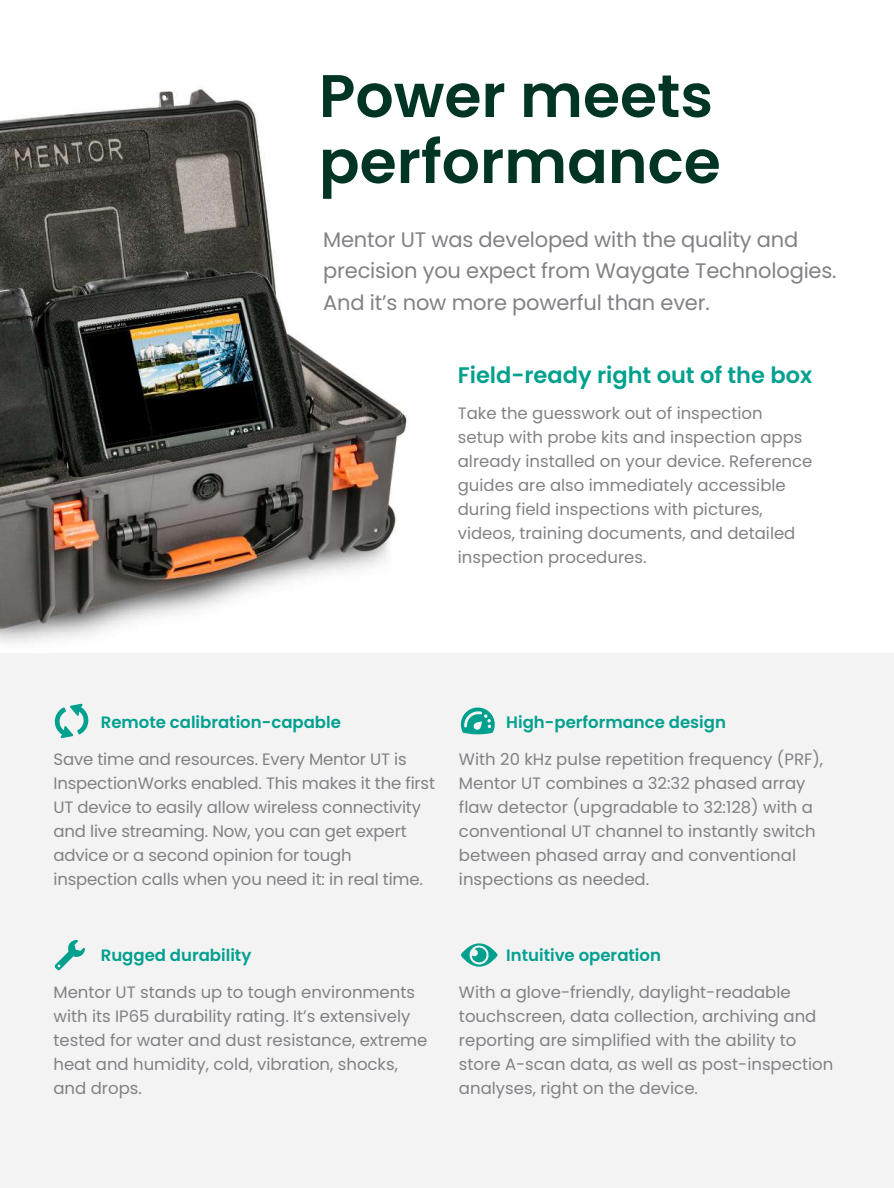
<style>
.page{position:relative;width:894px;height:1188px;background:#fff}
.page>*{position:absolute;margin:0;border:0;box-sizing:border-box;transform-origin:0 0}
.t1{font:600 60px/66px "Poppins";color:#003525}
.t2{font:600 22.5px "Poppins";color:#00a08e}
.t3{font:21px/31.5px "Poppins";letter-spacing:-.01em;color:#808285}
.t4{font:16.5px/24px "Poppins";color:#808285}
.t5{font:600 16.5px "Poppins";color:#00a08e}
</style>
<div class="page">
<hr style="left:893px;top:0;width:1px;height:1188px;background:#00a08e">
<div style="left:0;top:654px;width:893px;height:534px;background:#f3f3f4"></div>
<svg style="left:54px;top:704px;width:35px;height:34px"></svg>
<svg style="left:460px;top:708px;width:34px;height:26px"></svg>
<svg style="left:54px;top:940px;width:31px;height:31px"></svg>
<svg style="left:460px;top:943px;width:37px;height:24px"></svg>
<img style="left:0;top:89px;width:407px;height:554px">
<h1 class="t1" style="left:319px;top:63px;width:403px">Power meets performance</h1>
<p class="t3" style="left:323px;top:224px;width:514px">Mentor UT was developed with the quality and precision you expect from Waygate Technologies.<br>And it’s now more powerful than ever.</p>
<h2 class="t2" style="left:457px;top:362px;width:356px">Field-ready right out of the box</h2>
<p class="t4" style="left:457px;top:401px;width:356px">Take the guesswork out of inspection setup with probe kits and inspection apps already installed on your device. Reference guides are also immediately accessible during field inspections with pictures, videos, training documents, and detailed inspection procedures.</p>
<p class="t5" style="left:101px;top:712px;width:241px">Remote calibration-capable</p>
<p class="t4" style="left:53px;top:748px;width:383px">Save time and resources. Every Mentor UT is InspectionWorks enabled. This makes it the first UT device to easily allow wireless connectivity and live streaming. Now, you can get expert advice or a second opinion for tough inspection calls when you need it: in real time.</p>
<p class="t5" style="left:101px;top:945px;width:152px">Rugged durability</p>
<p class="t4" style="left:53px;top:980px;width:375px">Mentor UT stands up to tough environments with its IP65 durability rating. It’s extensively tested for water and dust resistance, extreme heat and humidity, cold, vibration, shocks, and drops.</p>
<p class="t5" style="left:506px;top:713px;width:221px">High-performance design</p>
<p class="t4" style="left:459px;top:748px;width:365px">With 20 kHz pulse repetition frequency (PRF), Mentor UT combines a 32:32 phased array flaw detector (upgradable to 32:128) with a conventional UT channel to instantly switch between phased array and conventional inspections as needed.</p>
<p class="t5" style="left:506px;top:945px;width:156px">Intuitive operation</p>
<p class="t4" style="left:459px;top:981px;width:375px">With a glove-friendly, daylight-readable touchscreen, data collection, archiving and reporting are simplified with the ability to store A-scan data, as well as post-inspection analyses, right on the device.</p>
</div>
